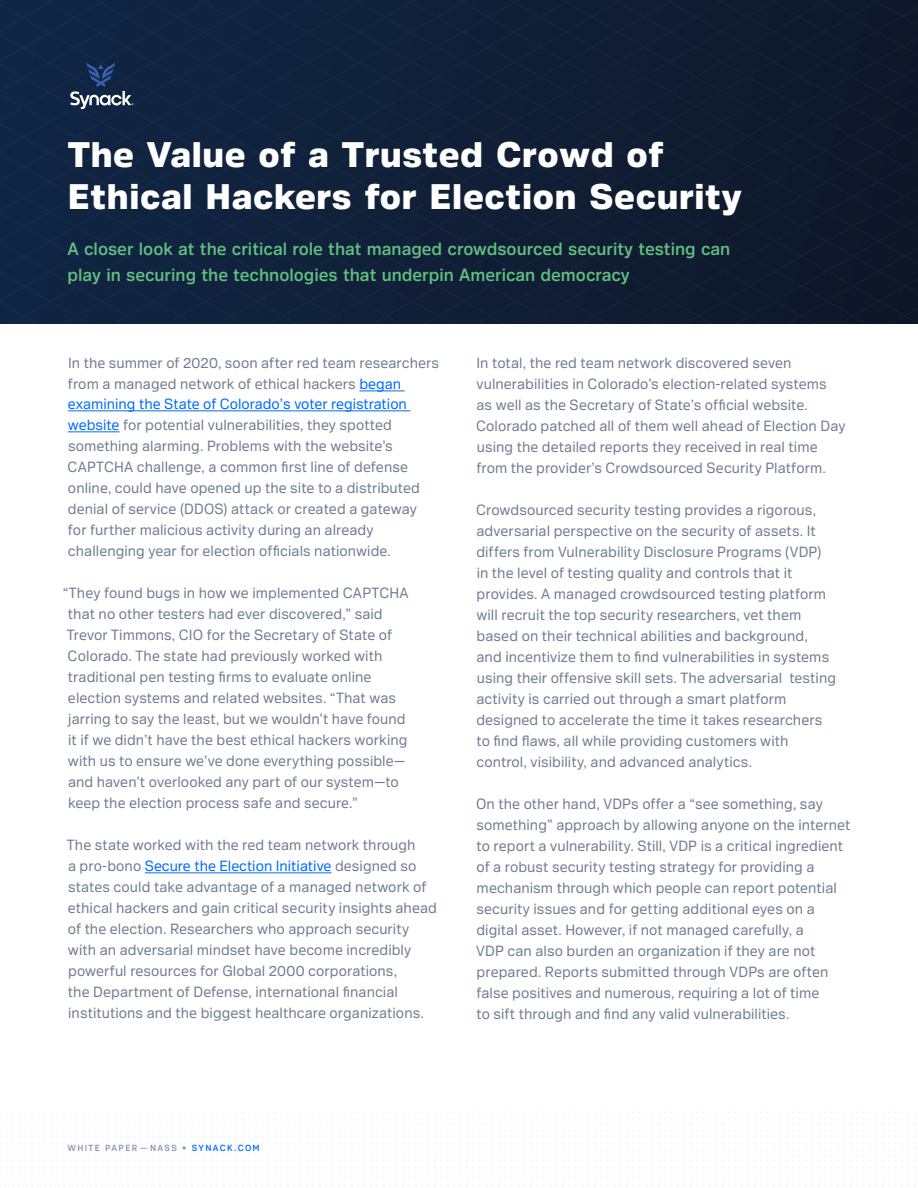
<style>
.page{position:relative;width:918px;height:1188px;background:#fff}
.page>*{position:absolute;margin:0;border:0;box-sizing:border-box;transform-origin:0 0}
.t1{font:800 36px/42px "Crique Grotesk Display";color:#fff}
.t2{font:500 18px/25.5px "Crique Grotesk";color:#62bf81}
.t3{font:15px/21px "Crique Grotesk";letter-spacing:.005em;color:#707d91}
.t4{font:500 9px "Crique Grotesk";letter-spacing:.15em;color:#8695ac}
.s1{color:#006bff}
</style>
<div class="page">
<svg style="left:0;top:0;width:918px;height:324px;background:#0f1e35"></svg>
<svg style="left:0;top:0;width:643px;height:109px;background:#11233d"></svg>
<hr style="left:359px;top:391px;width:46px;height:1px;background:#006bff">
<hr style="left:68px;top:411px;width:343px;height:1px;background:#006bff">
<hr style="left:68px;top:432px;width:52px;height:1px;background:#006bff">
<hr style="left:145px;top:873px;width:187px;height:1px;background:#006bff">
<svg style="left:0;top:1112px;width:916px;height:74px"></svg>
<h1 class="t1" style="left:68px;top:134px;width:676px">The Value of a Trusted Crowd of<br>Ethical Hackers for Election Security</h1>
<p class="t2" style="left:68px;top:236px;width:664px">A closer look at the critical role that managed crowdsourced security testing can play in securing the technologies that underpin American democracy</p>
<p class="t3" style="left:68px;top:353px;width:373px">In the summer of 2020, soon after red team researchers from a managed network of ethical hackers <span class="s1">began examining the State of Colorado’s voter registration website</span> for potential vulnerabilities, they spotted something alarming. Problems with the website’s CAPTCHA challenge, a common first line of defense online, could have opened up the site to a distributed denial of service (DDOS) attack or created a gateway<br>for further malicious activity during an already challenging year for election officials nationwide.</p>
<p class="t3" style="left:63px;top:583px;width:347px">“They found bugs in how we implemented CAPTCHA that no other testers had ever discovered,” said Trevor Timmons, CIO for the Secretary of State of Colorado. The state had previously worked with traditional pen testing firms to evaluate online election systems and related websites. “That was jarring to say the least, but we wouldn’t have found it if we didn’t have the best ethical hackers working with us to ensure we’ve done everything possible— and haven’t overlooked any part of our system—to keep the election process safe and secure.”</p>
<p class="t3" style="left:67px;top:835px;width:372px">The state worked with the red team network through<br>a pro-bono <span class="s1">Secure the Election Initiative</span> designed so states could take advantage of a managed network of ethical hackers and gain critical security insights ahead of the election. Researchers who approach security with an adversarial mindset have become incredibly powerful resources for Global 2000 corporations,<br>the Department of Defense, international financial institutions and the biggest healthcare organizations.</p>
<p class="t3" style="left:476px;top:353px;width:371px">In total, the red team network discovered seven vulnerabilities in Colorado’s election-related systems as well as the Secretary of State’s official website.<br>Colorado patched all of them well ahead of Election Day using the detailed reports they received in real time from the provider’s Crowdsourced Security Platform.</p>
<p class="t3" style="left:476px;top:500px;width:361px">Crowdsourced security testing provides a rigorous, adversarial perspective on the security of assets. It differs from Vulnerability Disclosure Programs (VDP) in the level of testing quality and controls that it provides. A managed crowdsourced testing platform will recruit the top security researchers, vet them based on their technical abilities and background, and incentivize them to find vulnerabilities in systems using their offensive skill sets. The adversarial testing activity is carried out through a smart platform designed to accelerate the time it takes researchers to find flaws, all while providing customers with control, visibility, and advanced analytics.</p>
<p class="t3" style="left:476px;top:794px;width:376px">On the other hand, VDPs offer a “see something, say something” approach by allowing anyone on the internet to report a vulnerability. Still, VDP is a critical ingredient of a robust security testing strategy for providing a mechanism through which people can report potential security issues and for getting additional eyes on a digital asset. However, if not managed carefully, a<br>VDP can also burden an organization if they are not prepared. Reports submitted through VDPs are often false positives and numerous, requiring a lot of time<br>to sift through and find any valid vulnerabilities.</p>
<p class="t4" style="left:68px;top:1143px;width:194px">WHITE PAPER — NASS • <span class="s1">SYNACK.COM</span></p>
</div>
